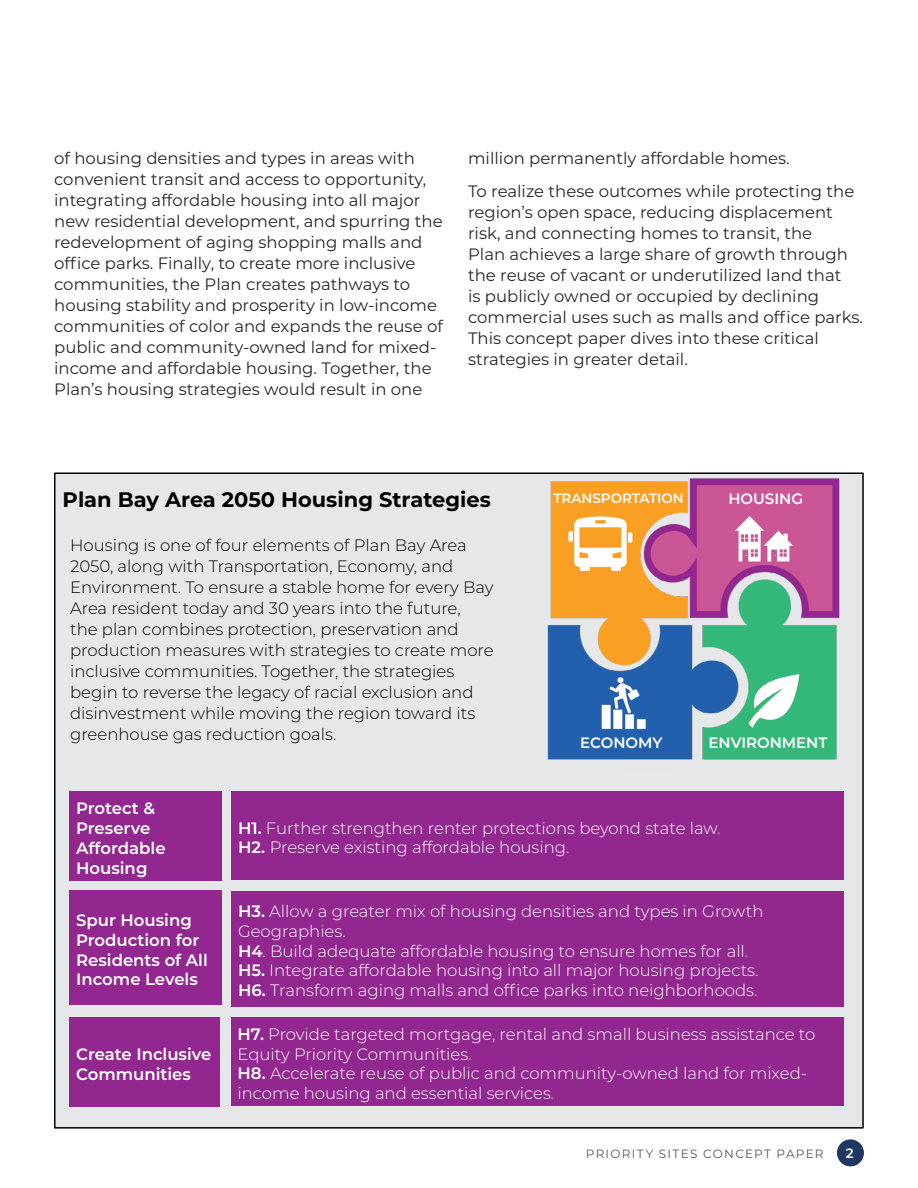
<style>
.page{position:relative;width:918px;height:1188px;background:#fff}
.page>*{position:absolute;margin:0;border:0;box-sizing:border-box;transform-origin:0 0}
.t1{font:700 21px "Montserrat";color:#000}
.t2{font:16.5px/21px "Montserrat";color:#24282a}
.t3{font:300 16.5px/19.8px "Montserrat";color:#fff}
.t4{font:300 16.5px/21px "Montserrat";color:#000}
.t5{font:600 16.5px/19.8px "Montserrat";color:#fff}
.t6{font:600 15px "Montserrat";color:#fff}
.t7{font:600 13.5px "Montserrat";color:#fff}
.t8{font:12px "Montserrat";letter-spacing:.11em;color:#53575a}
.s1{font-weight:600}
</style>
<div class="page">
<div style="left:55px;top:473px;width:808px;height:655px;background:#e6e7e8"></div>
<div style="left:69px;top:791px;width:153px;height:90px;background:#92278f"></div>
<div style="left:231px;top:791px;width:613px;height:89px;background:#92278f"></div>
<div style="left:69px;top:891px;width:153px;height:114px;background:#92278f"></div>
<div style="left:231px;top:891px;width:613px;height:115px;background:#92278f"></div>
<div style="left:69px;top:1017px;width:151px;height:90px;background:#92278f"></div>
<div style="left:231px;top:1017px;width:613px;height:89px;background:#92278f"></div>
<img style="left:534px;top:472px;width:309px;height:288px">
<div style="left:837px;top:1139px;width:27px;height:27px;background:#1f3763;border-radius:50%"></div>
<p class="t2" style="left:54px;top:148px;width:390px">of housing densities and types in areas with convenient transit and access to opportunity, integrating affordable housing into all major new residential development, and spurring the redevelopment of aging shopping malls and office parks. Finally, to create more inclusive communities, the Plan creates pathways to housing stability and prosperity in low-income communities of color and expands the reuse of public and community-owned land for mixed&shy;income and affordable housing. Together, the Plan’s housing strategies would result in one</p>
<p class="t2" style="left:468px;top:148px;width:321px">million permanently affordable homes.</p>
<p class="t2" style="left:468px;top:181px;width:395px">To realize these outcomes while protecting the region’s open space, reducing displacement risk, and connecting homes to transit, the<br>Plan achieves a large share of growth through the reuse of vacant or underutilized land that<br>is publicly owned or occupied by declining commercial uses such as malls and office parks.<br>This concept paper dives into these critical strategies in greater detail.</p>
<p class="t1" style="left:63px;top:484px;width:430px">Plan Bay Area 2050 Housing Strategies</p>
<p class="t4" style="left:70px;top:534px;width:425px">Housing is one of four elements of Plan Bay Area 2050, along with Transportation, Economy, and Environment. To ensure a stable home for every Bay Area resident today and 30 years into the future,<br>the plan combines protection, preservation and production measures with strategies to create more inclusive communities. Together, the strategies begin to reverse the legacy of racial exclusion and disinvestment while moving the region toward its greenhouse gas reduction goals.</p>
<p class="t7" style="left:553px;top:488px;width:132px">TRANSPORTATION</p>
<p class="t6" style="left:728px;top:488px;width:76px">HOUSING</p>
<p class="t6" style="left:580px;top:732px;width:84px">ECONOMY</p>
<p class="t6" style="left:709px;top:732px;width:120px">ENVIRONMENT</p>
<p class="t5" style="left:76px;top:798px;width:91px">Protect &amp;<br>Preserve<br>Affordable<br>Housing</p>
<p class="t3" style="left:238px;top:817px;width:484px"><span class="s1">H1.</span> Further strengthen renter protections beyond state law.<br><span class="s1">H2.</span> Preserve existing affordable housing.</p>
<p class="t5" style="left:76px;top:910px;width:133px">Spur Housing<br>Production for<br>Residents of All<br>Income Levels</p>
<p class="t3" style="left:238px;top:901px;width:527px"><span class="s1">H3.</span> Allow a greater mix of housing densities and types in Growth Geographies.<br><span class="s1">H4</span>. Build adequate affordable housing to ensure homes for all.<br><span class="s1">H5.</span> Integrate affordable housing into all major housing projects.<br><span class="s1">H6.</span> Transform aging malls and office parks into neighborhoods.</p>
<p class="t5" style="left:76px;top:1044px;width:137px">Create Inclusive<br>Communities</p>
<p class="t3" style="left:237px;top:1024px;width:579px"><span class="s1">H7.</span> Provide targeted mortgage, rental and small business assistance to Equity Priority Communities.<br><span class="s1">H8.</span> Accelerate reuse of public and community-owned land for mixed&shy;income housing and essential services.</p>
<p class="t8" style="left:586px;top:1146px;width:239px">PRIORITY SITES CONCEPT PAPER</p>
<p class="t7" style="left:846px;top:1143px;width:9px">2</p>
</div>
